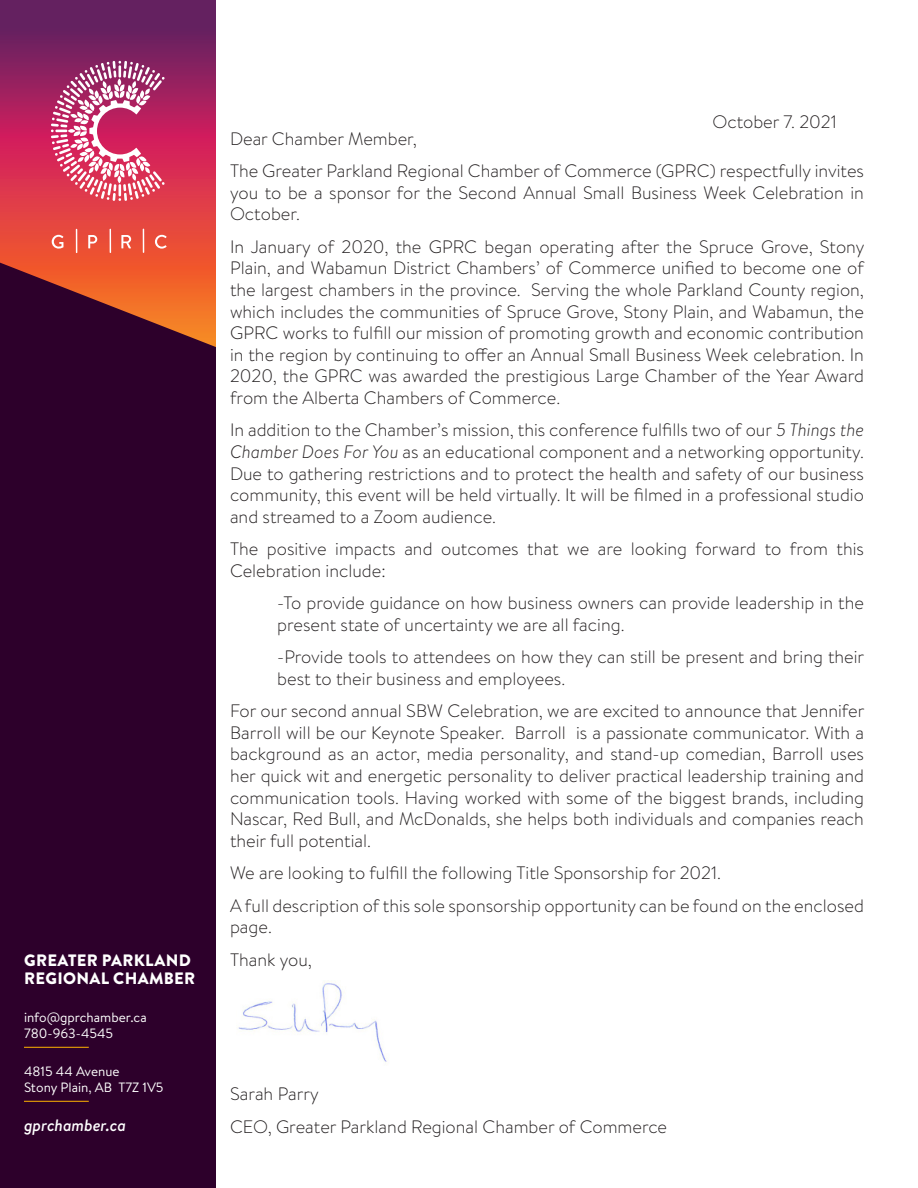
<style>
.page{position:relative;width:918px;height:1188px;background:#fff}
.page>*{position:absolute;margin:0;border:0;box-sizing:border-box;transform-origin:0 0}
.Content{font:300 18px/21.6px "Brandon Text";color:#231f20;text-align:justify}
.t1{font:900 16.5px/18px "Brandon Grotesque";letter-spacing:.02em;color:#fff}
.t2{font:italic 500 16.5px "Brandon Text";color:#fff}
.t3{font:13.5px/16.2px "Brandon Text";color:#fff}
.s1{font-style:italic}
</style>
<div class="page">
<svg style="left:0;top:0;width:216px;height:263px;background:#b02f52"></svg>
<svg style="left:51px;top:61px;width:114px;height:140px"></svg>
<svg style="left:143px;top:229px;width:1px;height:24px"></svg>
<svg style="left:110px;top:229px;width:1px;height:24px"></svg>
<svg style="left:76px;top:229px;width:1px;height:24px"></svg>
<svg style="left:52px;top:235px;width:11px;height:14px"></svg>
<svg style="left:88px;top:235px;width:9px;height:13px"></svg>
<svg style="left:121px;top:235px;width:10px;height:13px"></svg>
<svg style="left:155px;top:235px;width:12px;height:14px"></svg>
<svg style="left:0;top:263px;width:216px;height:121px;background:#6f222a"></svg>
<div style="left:0;top:384px;width:216px;height:804px;background:#2d002b"></div>
<hr style="left:24px;top:1047px;width:65px;height:1px;background:#ffb500">
<hr style="left:24px;top:1101px;width:65px;height:1px;background:#ffb500">
<img style="left:238px;top:981px;width:149px;height:82px">
<p class="t1" style="left:24px;top:952px;width:173px">GREATER PARKLAND<br>REGIONAL CHAMBER</p>
<p class="t3" style="left:24px;top:1009px;width:124px">info@gprchamber.ca<br>780-963-4545</p>
<p class="t3" style="left:24px;top:1063px;width:141px">4815 44 Avenue<br>Stony Plain, AB T7Z 1V5</p>
<p class="t2" style="left:24px;top:1114px;width:103px">gprchamber.ca</p>
<p class="Content" style="left:712px;top:110px;width:126px">October 7. 2021</p>
<p class="Content" style="left:230px;top:127px;width:188px">Dear Chamber Member,</p>
<p class="Content" style="left:230px;top:160px;width:635px">The Greater Parkland Regional Chamber of Commerce (GPRC) respectfully invites you to be a sponsor for the Second Annual Small Business Week Celebration in October.</p>
<p class="Content" style="left:230px;top:235px;width:636px">In January of 2020, the GPRC began operating after the Spruce Grove, Stony Plain, and Wabamun District Chambers’ of Commerce unified to become one of the largest chambers in the province. Serving the whole Parkland County region, which includes the communities of Spruce Grove, Stony Plain, and Wabamun, the GPRC works to fulfill our mission of promoting growth and economic contribution in the region by continuing to offer an Annual Small Business Week celebration. In 2020, the GPRC was awarded the prestigious Large Chamber of the Year Award from the Alberta Chambers of Commerce.</p>
<p class="Content" style="left:230px;top:419px;width:636px">In addition to the Chamber’s mission, this conference fulfills two of our <span class="s1">5 Things the Chamber Does For You</span> as an educational component and a networking opportunity.<br>Due to gathering restrictions and to protect the health and safety of our business community, this event will be held virtually. It will be filmed in a professional studio and streamed to a Zoom audience.</p>
<p class="Content" style="left:230px;top:538px;width:635px">The positive impacts and outcomes that we are looking forward to from this<br>Celebration include:</p>
<p class="Content" style="left:277px;top:592px;width:588px">-To provide guidance on how business owners can provide leadership in the present state of uncertainty we are all facing.</p>
<p class="Content" style="left:277px;top:646px;width:589px">-Provide tools to attendees on how they can still be present and bring their best to their business and employees.</p>
<p class="Content" style="left:230px;top:700px;width:636px">For our second annual SBW Celebration, we are excited to announce that Jennifer Barroll will be our Keynote Speaker. Barroll is a passionate communicator. With a background as an actor, media personality, and stand-up comedian, Barroll uses her quick wit and energetic personality to deliver practical leadership training and communication tools. Having worked with some of the biggest brands, including Nascar, Red Bull, and McDonalds, she helps both individuals and companies reach their full potential.</p>
<p class="Content" style="left:230px;top:862px;width:493px">We are looking to fulfill the following Title Sponsorship for 2021.</p>
<p class="Content" style="left:230px;top:894px;width:635px">A full description of this sole sponsorship opportunity can be found on the enclosed page.</p>
<p class="Content" style="left:230px;top:948px;width:83px">Thank you,</p>
<p class="Content" style="left:230px;top:1083px;width:90px">Sarah Parry</p>
<p class="Content" style="left:230px;top:1115px;width:439px">CEO, Greater Parkland Regional Chamber of Commerce</p>
</div>
